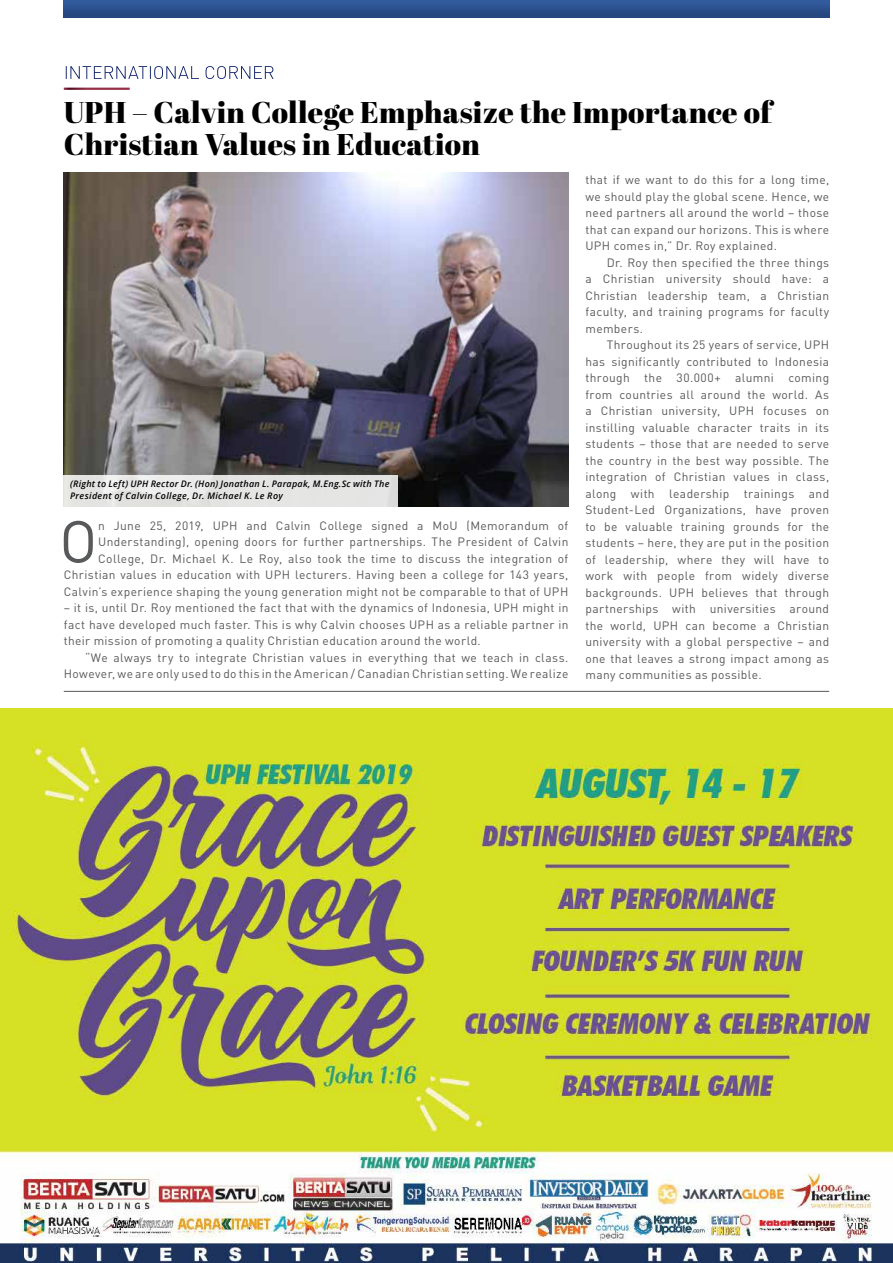
<style>
.page{position:relative;width:893px;height:1263px;background:#fff}
.page>*{position:absolute;margin:0;border:0;box-sizing:border-box;transform-origin:0 0}
.t1{font:58.35px "DIN";color:#58595b}
.t2{font:30px/31.5px "Abril Fatface";letter-spacing:.01em;color:#000}
.t3{font:12px/16.5px "DIN";letter-spacing:.03em;color:#58595b;text-align:justify}
.t4{font:italic 600 9px/12px "Open Sans";letter-spacing:.035em;color:#000}
</style>
<div class="page">
<img style="left:64px;top:172px;width:504px;height:334px">
<svg style="left:66px;top:66px;width:208px;height:13px"></svg>
<svg style="left:63px;top:0;width:767px;height:17px;background:#2c508e"></svg>
<hr style="left:64px;top:691px;width:765px;height:1px;background:#58595b">
<svg style="left:63px;top:476px;width:335px;height:31px;background:#e5e5e4"></svg>
<img style="left:0;top:708px;width:893px;height:555px">
<h2 class="t2" style="left:64px;top:96px;width:710px">UPH – Calvin College Emphasize the Importance of<br>Christian Values in Education</h2>
<p class="t4" style="left:70px;top:478px;width:321px">(Right to Left) UPH Rector Dr. (Hon) Jonathan L. Parapak, M.Eng.Sc with The<br>President of Calvin College, Dr. Michael K. Le Roy</p>
<p class="t3" style="left:64px;top:517px;width:506px;text-align:right">n June 25, 2019, UPH and Calvin College signed a MoU (Memorandum of Understanding), opening doors for further partnerships. The President of Calvin College, Dr. Michael K. Le Roy, also took the time to discuss the integration of Christian values in education with UPH lecturers. Having been a college for 143 years, Calvin’s experience shaping the young generation might not be comparable to that of UPH</p>
<p class="t3" style="left:64px;top:599px;width:506px">– it is, until Dr. Roy mentioned the fact that with the dynamics of Indonesia, UPH might in fact have developed much faster. This is why Calvin chooses UPH as a reliable partner in their mission of promoting a quality Christian education around the world.</p>
<p class="t3" style="left:64px;top:649px;width:506px;text-align:right">“We always try to integrate Christian values in everything that we teach in class.<br>However, we are only used to do this in the American / Canadian Christian setting. We realize</p>
<h1 class="t1" style="left:59px;top:505px;width:39px">O</h1>
<p class="t3" style="left:585px;top:171px;width:245px">that if we want to do this for a long time, we should play the global scene. Hence, we need partners all around the world – those that can expand our horizons. This is where UPH comes in,” Dr. Roy explained.</p>
<p class="t3" style="left:585px;top:254px;width:245px;text-indent:21px">Dr. Roy then specified the three things a Christian university should have: a Christian leadership team, a Christian faculty, and training programs for faculty members.</p>
<p class="t3" style="left:585px;top:336px;width:245px;text-indent:21px">Throughout its 25 years of service, UPH has significantly contributed to Indonesia through the 30.000+ alumni coming from countries all around the world. As a Christian university, UPH focuses on instilling valuable character traits in its students – those that are needed to serve the country in the best way possible. The integration of Christian values in class, along with leadership trainings and Student-Led Organizations, have proven to be valuable training grounds for the students – here, they are put in the position of leadership, where they will have to work with people from widely diverse backgrounds. UPH believes that through partnerships with universities around the world, UPH can become a Christian university with a global perspective – and one that leaves a strong impact among as many communities as possible.</p>
</div>
